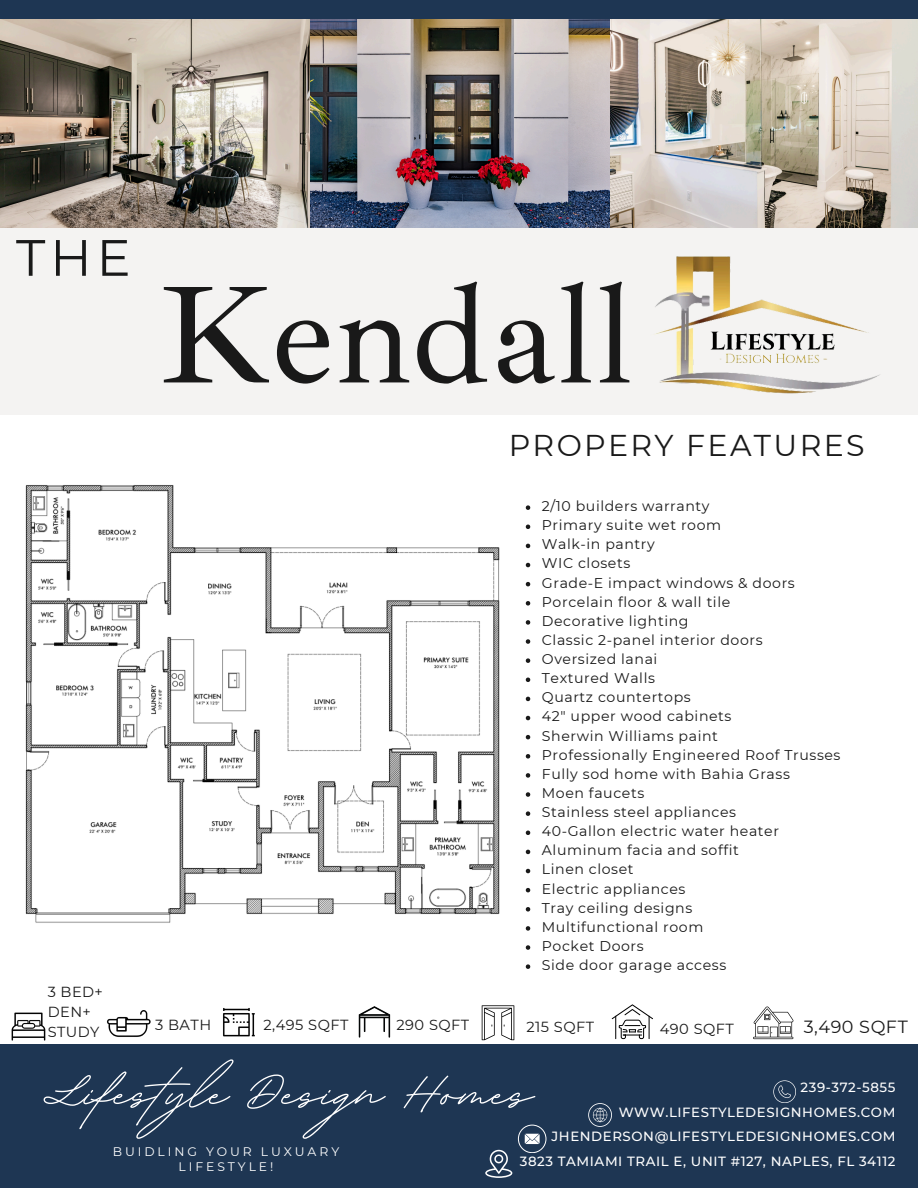
<style>
.page{position:relative;width:918px;height:1188px;background:#fff}
.page>*{position:absolute;margin:0;border:0;box-sizing:border-box;transform-origin:0 0}
.t1{font:141.75px "Ibarra Real Nova";color:#191919}
.t2{font:700 85.8px "BD Script";color:#fff}
.t3{font:51px "Montserrat";color:#191919}
.t4{font:30px "Montserrat";letter-spacing:.08em;color:#191919}
.t5{font:17.55px "Montserrat";letter-spacing:.03em;color:#191919}
.t6{font:14.55px/20.2px "Montserrat";letter-spacing:.03em;color:#191919}
.t7{font:14.1px "Montserrat";letter-spacing:.04em;color:#191919}
.t8{font:500 13.35px/24.5px "Montserrat";letter-spacing:.045em;color:#fff;text-align:right}
.t9{font:12.45px/15.5px "Montserrat";letter-spacing:.235em;color:#fff;text-align:center}
</style>
<div class="page">
<div style="left:0;top:228px;width:918px;height:187px;background:#f4f3f2"></div>
<div style="left:0;top:0;width:918px;height:20px;background:#1e3653"></div>
<div style="left:0;top:1044px;width:918px;height:144px;background:#1e3653"></div>
<img style="left:11px;top:1012px;width:35px;height:29px">
<img style="left:107px;top:1010px;width:44px;height:27px">
<img style="left:223px;top:1008px;width:32px;height:29px">
<img style="left:525px;top:198px;width:393px;height:311px">
<svg style="left:773px;top:1080px;width:23px;height:23px"></svg>
<svg style="left:588px;top:1103px;width:24px;height:24px"></svg>
<svg style="left:518px;top:1125px;width:28px;height:28px"></svg>
<svg style="left:482px;top:1005px;width:32px;height:35px"></svg>
<svg style="left:612px;top:1004px;width:41px;height:35px"></svg>
<svg style="left:753px;top:1007px;width:41px;height:32px"></svg>
<svg style="left:485px;top:1150px;width:27px;height:28px"></svg>
<svg style="left:359px;top:1006px;width:31px;height:32px"></svg>
<img style="left:25px;top:485px;width:475px;height:438px">
<img style="left:0;top:20px;width:917px;height:208px">
<svg style="left:526px;top:505px;width:4px;height:5px"></svg>
<svg style="left:526px;top:525px;width:4px;height:4px"></svg>
<svg style="left:526px;top:544px;width:4px;height:4px"></svg>
<svg style="left:526px;top:563px;width:4px;height:4px"></svg>
<svg style="left:526px;top:582px;width:4px;height:4px"></svg>
<svg style="left:526px;top:601px;width:4px;height:5px"></svg>
<svg style="left:526px;top:620px;width:4px;height:5px"></svg>
<svg style="left:526px;top:639px;width:4px;height:5px"></svg>
<svg style="left:526px;top:658px;width:4px;height:5px"></svg>
<svg style="left:526px;top:678px;width:4px;height:4px"></svg>
<svg style="left:526px;top:697px;width:4px;height:4px"></svg>
<svg style="left:526px;top:716px;width:4px;height:4px"></svg>
<svg style="left:526px;top:735px;width:4px;height:4px"></svg>
<svg style="left:526px;top:754px;width:4px;height:5px"></svg>
<svg style="left:526px;top:773px;width:4px;height:5px"></svg>
<svg style="left:526px;top:792px;width:4px;height:5px"></svg>
<svg style="left:526px;top:811px;width:4px;height:5px"></svg>
<svg style="left:526px;top:831px;width:4px;height:4px"></svg>
<svg style="left:526px;top:850px;width:4px;height:4px"></svg>
<svg style="left:526px;top:869px;width:4px;height:4px"></svg>
<svg style="left:526px;top:888px;width:4px;height:4px"></svg>
<svg style="left:526px;top:907px;width:4px;height:5px"></svg>
<svg style="left:526px;top:926px;width:4px;height:5px"></svg>
<svg style="left:526px;top:945px;width:4px;height:5px"></svg>
<svg style="left:526px;top:964px;width:4px;height:5px"></svg>
<p class="t3" style="left:16px;top:226px;width:116px">THE</p>
<p class="t6" style="left:48px;top:982px;width:57px">3 BED+</p>
<p class="t6" style="left:48px;top:1002px;width:53px">DEN+<br>STUDY</p>
<p class="t1" style="left:158px;top:248px;width:477px">Kendall</p>
<p class="t4" style="left:509px;top:427px;width:357px">PROPERY FEATURES</p>
<p class="t7" style="left:542px;top:497px;width:169px">2/10 builders warranty</p>
<p class="t7" style="left:542px;top:517px;width:181px">Primary suite wet room</p>
<p class="t7" style="left:542px;top:536px;width:114px">Walk-in pantry</p>
<p class="t7" style="left:542px;top:555px;width:90px">WIC closets</p>
<p class="t7" style="left:542px;top:574px;width:254px">Grade-E impact windows &amp; doors</p>
<p class="t7" style="left:542px;top:593px;width:190px">Porcelain floor &amp; wall tile</p>
<p class="t7" style="left:542px;top:612px;width:148px">Decorative lighting</p>
<p class="t7" style="left:542px;top:631px;width:222px">Classic 2-panel interior doors</p>
<p class="t7" style="left:542px;top:650px;width:117px">Oversized lanai</p>
<p class="t7" style="left:542px;top:670px;width:115px">Textured Walls</p>
<p class="t7" style="left:542px;top:689px;width:150px">Quartz countertops</p>
<p class="t7" style="left:542px;top:708px;width:191px">42" upper wood cabinets</p>
<p class="t7" style="left:542px;top:727px;width:178px">Sherwin Williams paint</p>
<p class="t7" style="left:542px;top:746px;width:300px">Professionally Engineered Roof Trusses</p>
<p class="t7" style="left:542px;top:765px;width:250px">Fully sod home with Bahia Grass</p>
<p class="t7" style="left:542px;top:784px;width:104px">Moen faucets</p>
<p class="t7" style="left:542px;top:803px;width:196px">Stainless steel appliances</p>
<p class="t7" style="left:542px;top:823px;width:239px">40-Gallon electric water heater</p>
<p class="t7" style="left:542px;top:842px;width:199px">Aluminum facia and soffit</p>
<p class="t7" style="left:542px;top:861px;width:93px">Linen closet</p>
<p class="t7" style="left:542px;top:880px;width:145px">Electric appliances</p>
<p class="t7" style="left:542px;top:899px;width:152px">Tray ceiling designs</p>
<p class="t7" style="left:542px;top:918px;width:163px">Multifunctional room</p>
<h5 class="t7" style="left:542px;top:937px;width:103px">Pocket Doors</h5>
<p class="t7" style="left:542px;top:956px;width:186px">Side door garage access</p>
<p class="t6" style="left:155px;top:1015px;width:58px">3 BATH</p>
<p class="t6" style="left:264px;top:1015px;width:86px">2,495 SQFT</p>
<p class="t6" style="left:397px;top:1015px;width:74px">290 SQFT</p>
<p class="t6" style="left:527px;top:1017px;width:69px">215 SQFT</p>
<p class="t6" style="left:660px;top:1018px;width:76px">490 SQFT</p>
<p class="t5" style="left:804px;top:1016px;width:106px">3,490 SQFT</p>
<h3 class="t2" style="left:44px;top:1036px;width:490px">Lifestyle Design Homes</h3>
<h1 class="t8" style="left:520px;top:1075px;width:377px">239-372-5855<br>WWW.LIFESTYLEDESIGNHOMES.COM JHENDERSON@LIFESTYLEDESIGNHOMES.COM 3823 TAMIAMI TRAIL E, UNIT #127, NAPLES, FL 34112</h1>
<p class="t9" style="left:113px;top:1143px;width:228px">BUIDLING YOUR LUXUARY<br>LIFESTYLE!</p>
</div>
